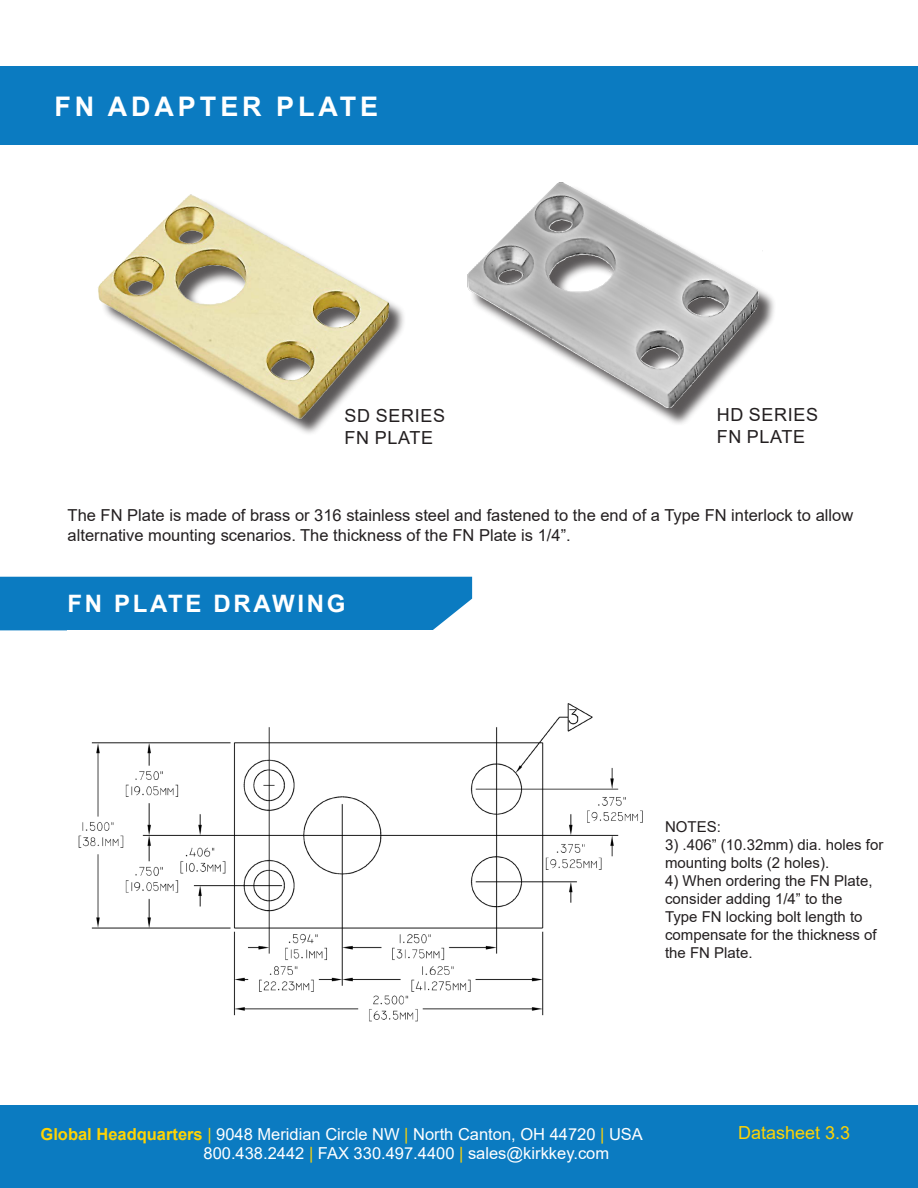
<style>
.page{position:relative;width:918px;height:1188px;background:#fff}
.page>*{position:absolute;margin:0;border:0;box-sizing:border-box;transform-origin:0 0}
.t1{font:700 27px "Arial";letter-spacing:.145em;color:#fff}
.t2{font:700 24px "Arial";letter-spacing:.11em;color:#fff}
.t3{font:18px "Arial";letter-spacing:.035em;color:#231f20}
.t4{font:18px "Arial";color:#fed304}
.t5{font:16.5px/19.8px "Arial";color:#231f20}
.t6{font:16.5px "Arial";color:#fff}
.t7{font:15px/18px "Arial";color:#231f20}
.s1{font-weight:700;color:#fed304}
.s2{color:#fed304}
</style>
<div class="page">
<div style="left:0;top:1105px;width:918px;height:83px;background:#0b7bc1"></div>
<div style="left:0;top:67px;width:918px;height:78px;background:#0b7bc1"></div>
<div style="left:101px;top:197px;width:306px;height:239px;background:#231f20;opacity:.75"></div>
<img style="left:98px;top:194px;width:302px;height:224px">
<div style="left:470px;top:185px;width:306px;height:241px;background:#231f20;opacity:.75"></div>
<img style="left:467px;top:182px;width:303px;height:226px">
<div style="left:0;top:577px;width:472px;height:53px;background:#0b7bc1"></div>
<img style="left:78px;top:703px;width:565px;height:319px">
<p class="t1" style="left:54px;top:87px;width:325px">FN ADAPTER PLATE</p>
<p class="t3" style="left:345px;top:404px;width:102px">SD SERIES</p>
<p class="t3" style="left:345px;top:425px;width:90px">FN PLATE</p>
<p class="t3" style="left:717px;top:402px;width:103px">HD SERIES</p>
<p class="t3" style="left:717px;top:424px;width:90px">FN PLATE</p>
<p class="t5" style="left:68px;top:505px;width:787px">The FN Plate is made of brass or 316 stainless steel and fastened to the end of a Type FN interlock to allow alternative mounting scenarios. The thickness of the FN Plate is 1/4”.</p>
<p class="t2" style="left:68px;top:587px;width:279px">FN PLATE DRAWING</p>
<p class="t7" style="left:665px;top:817px;width:57px">NOTES:</p>
<p class="t7" style="left:665px;top:835px;width:220px">3) .406” (10.32mm) dia. holes for mounting bolts (2 holes).</p>
<p class="t7" style="left:665px;top:871px;width:213px">4) When ordering the FN Plate, consider adding 1/4” to the<br>Type FN locking bolt length to compensate for the thickness of the FN Plate.</p>
<p class="t6" style="left:40px;top:1122px;width:604px"><span class="s1">Global Headquarters</span> <span class="s2">|</span> 9048 Meridian Circle NW <span class="s2">|</span> North Canton, OH 44720 <span class="s2">|</span> USA</p>
<p class="t6" style="left:204px;top:1142px;width:407px">800.438.2442 <span class="s2">|</span> FAX 330.497.4400 <span class="s2">|</span> sales@kirkkey.com</p>
<p class="t4" style="left:738px;top:1121px;width:114px">Datasheet 3.3</p>
</div>
